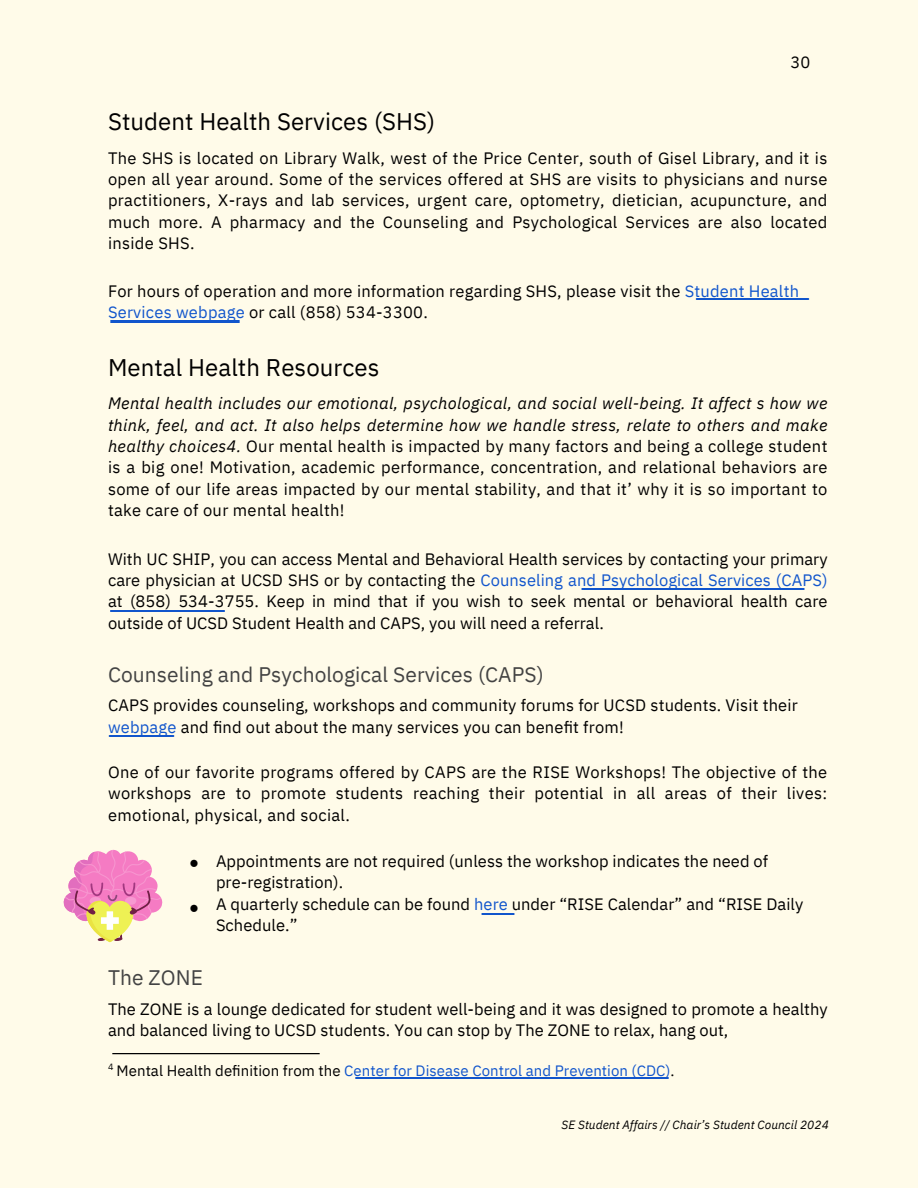
<style>
.page{position:relative;width:918px;height:1188px;background:#fffbe9}
.page>*{position:absolute;margin:0;border:0;box-sizing:border-box;transform-origin:0 0}
.t1{font:24px "IBM Plex Sans";letter-spacing:.005em;color:#000}
.t2{font:21px "IBM Plex Sans";letter-spacing:.005em;color:#434343}
.t3{font:16.5px/21.3px "IBM Plex Sans";letter-spacing:.01em;color:#000}
.t4{font:16.5px "Arimo";color:#000}
.t5{font:15px "IBM Plex Sans";letter-spacing:.005em;color:#15c}
.t6{font:italic 12px "IBM Plex Sans";letter-spacing:.005em;color:#000}
.t7{font:9px "IBM Plex Sans";color:#000}
.s1{color:#15c}
.s2{font-style:italic}
.s3{color:#000}
</style>
<div class="page">
<img style="left:112px;top:1053px;width:208px;height:1px">
<img style="left:110px;top:321px;width:130px;height:1px">
<img style="left:110px;top:611px;width:115px;height:1px">
<img style="left:108px;top:735px;width:66px;height:1px">
<img style="left:482px;top:914px;width:32px;height:1px">
<img style="left:355px;top:1077px;width:314px;height:1px">
<img style="left:581px;top:588px;width:224px;height:1px">
<img style="left:695px;top:298px;width:115px;height:2px">
<svg style="left:64px;top:850px;width:98px;height:92px"></svg>
<h2 class="t1" style="left:108px;top:105px;width:329px">Student Health Services (SHS)</h2>
<h1 class="t3" style="left:790px;top:51px;width:21px">30</h1>
<p class="t3" style="left:108px;top:147px;width:721px;text-align:justify">The SHS is located on Library Walk, west of the Price Center, south of Gisel Library, and it is open all year around. Some of the services offered at SHS are visits to physicians and nurse practitioners, X-rays and lab services, urgent care, optometry, dietician, acupuncture, and much more. A pharmacy and the Counseling and Psychological Services are also located inside SHS.</p>
<h1 class="t3" style="left:108px;top:280px;width:693px">For hours of operation and more information regarding SHS, please visit the <span class="s1">Student Health<br>Services webpage</span> or call (858) 534-3300.</h1>
<p class="t1" style="left:108px;top:351px;width:273px">Mental Health Resources</p>
<h3 class="t3" style="left:108px;top:392px;width:721px;text-align:justify"><span class="s2">Mental health includes our emotional, psychological, and social well-being. It affect s how we think, feel, and act. It also helps determine how we handle stress, relate to others and make healthy choices4.</span> Our mental health is impacted by many factors and being a college student is a big one! Motivation, academic performance, concentration, and relational behaviors are some of our life areas impacted by our mental stability, and that it’ why it is so important to take care of our mental health!</h3>
<h3 class="t3" style="left:108px;top:548px;width:721px;text-align:justify">With UC SHIP, you can access Mental and Behavioral Health services by contacting your primary care physician at UCSD SHS or by contacting the <span class="s1">Counseling and Psychological Services (CAPS) </span>at (858) 534-3755. Keep in mind that if you wish to seek mental or behavioral health care outside of UCSD Student Health and CAPS, you will need a referral.</h3>
<p class="t2" style="left:108px;top:660px;width:437px">Counseling and Psychological Services (CAPS)</p>
<h3 class="t3" style="left:108px;top:695px;width:691px">CAPS provides counseling, workshops and community forums for UCSD students. Visit their <span class="s1">webpage</span> and find out about the many services you can benefit from!</h3>
<h3 class="t3" style="left:108px;top:761px;width:721px;text-align:justify">One of our favorite programs offered by CAPS are the RISE Workshops! The objective of the workshops are to promote students reaching their potential in all areas of their lives: emotional, physical, and social.</h3>
<p class="t3" style="left:216px;top:850px;width:589px">Appointments are not required (unless the workshop indicates the need of pre-registration).<br>A quarterly schedule can be found <span class="s1">here</span> under “RISE Calendar” and “RISE Daily Schedule.”</p>
<h3 class="t4" style="left:189px;top:853px;width:11px">●</h3>
<p class="t4" style="left:189px;top:898px;width:11px">●</p>
<h3 class="t2" style="left:108px;top:963px;width:96px">The ZONE</h3>
<p class="t3" style="left:108px;top:998px;width:721px">The ZONE is a lounge dedicated for student well-being and it was designed to promote a healthy and balanced living to UCSD students. You can stop by The ZONE to relax, hang out,</p>
<p class="t7" style="left:108px;top:1060px;width:7px">4</p>
<p class="t5" style="left:117px;top:1061px;width:560px"><span class="s3">Mental Health definition from the</span> Center for Disease Control and Prevention (CDC)<span class="s3">.</span></p>
<h3 class="t6" style="left:562px;top:1117px;width:269px">SE Student Affairs // Chair’s Student Council 2024</h3>
</div>
